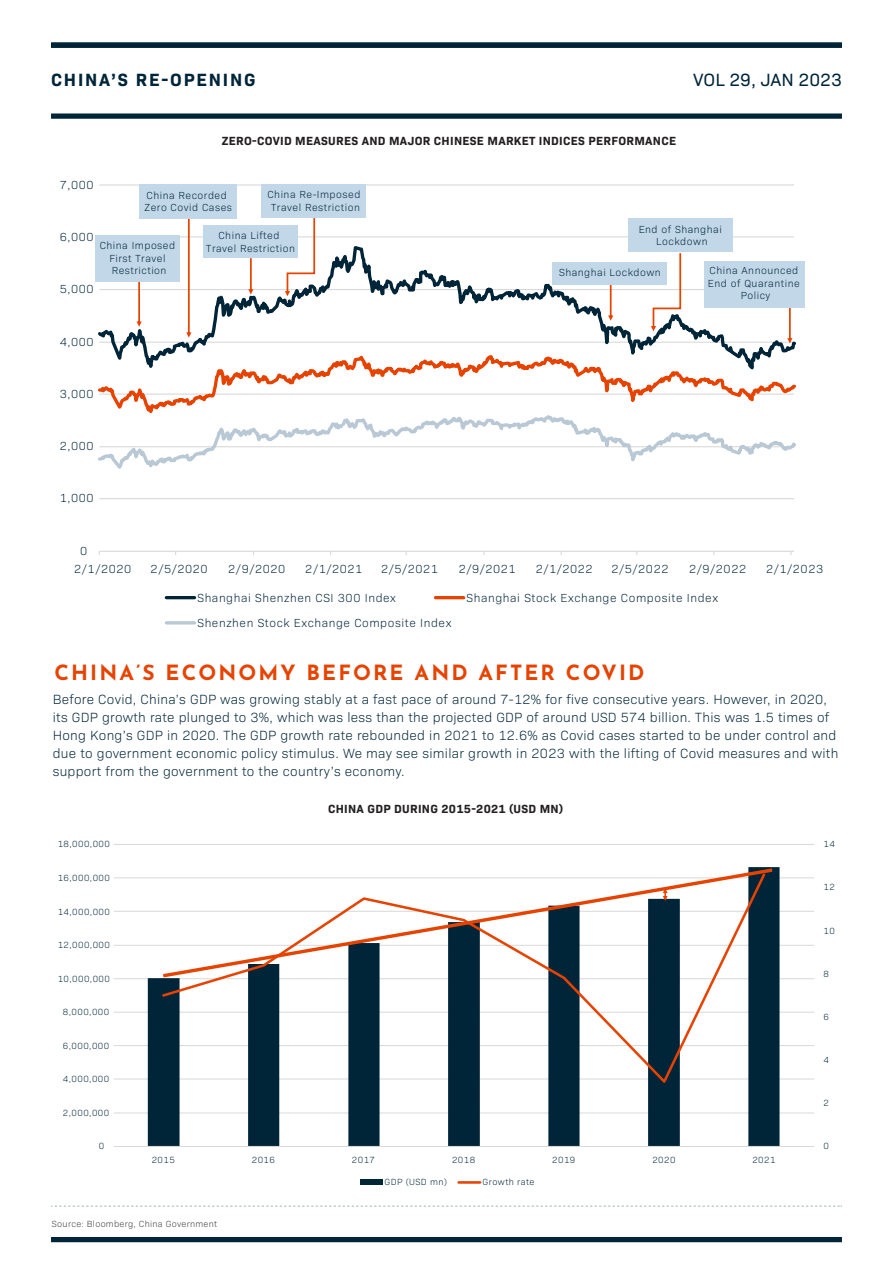
<style>
.page{position:relative;width:893px;height:1263px;background:#fff}
.page>*{position:absolute;margin:0;border:0;box-sizing:border-box;transform-origin:0 0}
.t1{font:700 21px "Josefin Sans";letter-spacing:.1em;color:#e74300}
.t2{font:700 18px "Bio Sans";letter-spacing:.1em;color:#002539}
.t3{font:18px "Bio Sans";color:#002539}
.t4{font:300 13.5px/18px "Bio Sans";letter-spacing:.02em;color:#002539}
.t5{font:700 12px "Bio Sans";letter-spacing:.025em;color:#231f20}
.t6{font:300 11.85px "Bio Sans";letter-spacing:.05em;color:#002539}
.t7{font:300 10.35px/12.5px "Bio Sans";letter-spacing:.05em;color:#002539;text-align:center}
.t8{font:300 9px "Bio Sans";letter-spacing:.05em;color:#002539}
.t9{font:300 9px "Bio Sans";letter-spacing:.03em;color:#3e3e3f}
</style>
<div class="page">
<div style="left:51px;top:1237px;width:791px;height:5px;background:#002539"></div>
<svg style="left:51px;top:1205px;width:791px;height:2px"></svg>
<div style="left:51px;top:113px;width:791px;height:6px;background:#002539"></div>
<div style="left:51px;top:43px;width:791px;height:5px;background:#002539"></div>
<hr style="left:99px;top:498px;width:695px;height:1px;background:#dad9d8">
<hr style="left:99px;top:184px;width:695px;height:2px;background:#dad9d8">
<hr style="left:99px;top:551px;width:695px;height:1px;background:#dad9d8">
<hr style="left:166px;top:596px;width:29px;height:3px;background:#002539">
<hr style="left:435px;top:596px;width:29px;height:3px;background:#e74300">
<hr style="left:166px;top:621px;width:29px;height:3px;background:#b9c8d5">
<svg style="left:98px;top:218px;width:701px;height:251px"></svg>
<div style="left:95px;top:235px;width:85px;height:47px;background:#c2d7e7"></div>
<div style="left:140px;top:184px;width:97px;height:35px;background:#c2d7e7"></div>
<div style="left:203px;top:226px;width:95px;height:32px;background:#c2d7e7"></div>
<div style="left:261px;top:184px;width:105px;height:34px;background:#c2d7e7"></div>
<div style="left:553px;top:262px;width:114px;height:22px;background:#c2d7e7"></div>
<div style="left:628px;top:218px;width:105px;height:34px;background:#c2d7e7"></div>
<div style="left:704px;top:261px;width:101px;height:46px;background:#c2d7e7"></div>
<hr style="left:114px;top:1112px;width:700px;height:1px;background:#dad9d8">
<hr style="left:114px;top:1078px;width:700px;height:1px;background:#dad9d8">
<hr style="left:114px;top:1045px;width:700px;height:1px;background:#dad9d8">
<hr style="left:114px;top:1012px;width:700px;height:1px;background:#dad9d8">
<hr style="left:114px;top:978px;width:700px;height:1px;background:#dad9d8">
<hr style="left:114px;top:945px;width:700px;height:1px;background:#dad9d8">
<hr style="left:114px;top:911px;width:700px;height:1px;background:#dad9d8">
<hr style="left:114px;top:877px;width:700px;height:1px;background:#dad9d8">
<hr style="left:114px;top:844px;width:700px;height:1px;background:#dad9d8">
<svg style="left:148px;top:867px;width:631px;height:279px"></svg>
<hr style="left:114px;top:1146px;width:700px;height:1px;background:#dad9d8">
<svg style="left:160px;top:980px;width:607px;height:106px"></svg>
<div style="left:360px;top:1179px;width:22px;height:6px;background:#002539"></div>
<hr style="left:459px;top:1181px;width:21px;height:3px;background:#e74300">
<svg style="left:159px;top:867px;width:617px;height:113px"></svg>
<svg style="left:663px;top:888px;width:5px;height:13px"></svg>
<p class="t2" style="left:51px;top:65px;width:206px">CHINA’S RE-OPENING</p>
<p class="t3" style="left:693px;top:66px;width:150px">VOL 29, JAN 2023</p>
<p class="t5" style="left:222px;top:131px;width:456px">ZERO-COVID MEASURES AND MAJOR CHINESE MARKET INDICES PERFORMANCE</p>
<p class="t6" style="left:60px;top:176px;width:35px">7,000</p>
<p class="t7" style="left:267px;top:188px;width:94px">China Re-Imposed<br>Travel Restriction</p>
<p class="t7" style="left:145px;top:188px;width:89px;text-align:left">China Recorded<br>Zero Covid Cases</p>
<p class="t7" style="left:206px;top:229px;width:90px">China Lifted<br>Travel Restriction</p>
<p class="t6" style="left:60px;top:229px;width:35px">6,000</p>
<p class="t7" style="left:100px;top:239px;width:77px">China Imposed<br>First Travel<br>Restriction</p>
<p class="t6" style="left:60px;top:281px;width:35px">5,000</p>
<p class="t6" style="left:60px;top:333px;width:35px">4,000</p>
<p class="t6" style="left:60px;top:385px;width:35px">3,000</p>
<p class="t6" style="left:60px;top:438px;width:35px">2,000</p>
<p class="t6" style="left:60px;top:490px;width:35px">1,000</p>
<p class="t6" style="left:80px;top:542px;width:9px">0</p>
<p class="t7" style="left:639px;top:222px;width:85px">End of Shanghai<br>Lockdown</p>
<p class="t7" style="left:708px;top:264px;width:93px">China Announced<br>End of Quarantine<br>Policy</p>
<p class="t7" style="left:559px;top:265px;width:103px">Shanghai Lockdown</p>
<p class="t6" style="left:74px;top:560px;width:59px">2/1/2020</p>
<p class="t6" style="left:151px;top:560px;width:59px">2/5/2020</p>
<p class="t6" style="left:228px;top:560px;width:59px">2/9/2020</p>
<p class="t6" style="left:305px;top:560px;width:59px">2/1/2021</p>
<p class="t6" style="left:381px;top:560px;width:59px">2/5/2021</p>
<p class="t6" style="left:459px;top:560px;width:59px">2/9/2021</p>
<p class="t6" style="left:536px;top:560px;width:59px">2/1/2022</p>
<p class="t6" style="left:611px;top:560px;width:59px">2/5/2022</p>
<p class="t6" style="left:689px;top:560px;width:59px">2/9/2022</p>
<p class="t6" style="left:766px;top:560px;width:59px">2/1/2023</p>
<p class="t6" style="left:197px;top:589px;width:200px">Shanghai Shenzhen CSI 300 Index</p>
<p class="t6" style="left:467px;top:589px;width:253px">Shanghai Stock Exchange Composite Index</p>
<p class="t6" style="left:197px;top:614px;width:255px">Shenzhen Stock Exchange Composite Index</p>
<p class="t1" style="left:54px;top:654px;width:592px">CHINA’S ECONOMY BEFORE AND AFTER COVID</p>
<p class="t4" style="left:53px;top:689px;width:787px">Before Covid, China’s GDP was growing stably at a fast pace of around 7-12% for five consecutive years. However, in 2020, its GDP growth rate plunged to 3%, which was less than the projected GDP of around USD 574 billion. This was 1.5 times of Hong Kong’s GDP in 2020. The GDP growth rate rebounded in 2021 to 12.6% as Covid cases started to be under control and due to government economic policy stimulus. We may see similar growth in 2023 with the lifting of Covid measures and with support from the government to the country’s economy.</p>
<p class="t8" style="left:58px;top:838px;width:54px">18,000,000</p>
<p class="t8" style="left:58px;top:872px;width:54px">16,000,000</p>
<p class="t8" style="left:58px;top:905px;width:54px">14,000,000</p>
<p class="t8" style="left:58px;top:938px;width:54px">12,000,000</p>
<p class="t8" style="left:58px;top:972px;width:54px">10,000,000</p>
<p class="t8" style="left:63px;top:1005px;width:48px">8,000,000</p>
<p class="t8" style="left:63px;top:1039px;width:48px">6,000,000</p>
<p class="t8" style="left:63px;top:1073px;width:48px">4,000,000</p>
<p class="t8" style="left:63px;top:1106px;width:48px">2,000,000</p>
<p class="t8" style="left:99px;top:1140px;width:7px">0</p>
<p class="t5" style="left:328px;top:800px;width:237px">CHINA GDP DURING 2015-2021 (USD MN)</p>
<p class="t8" style="left:152px;top:1153px;width:25px">2015</p>
<p class="t8" style="left:252px;top:1153px;width:25px">2016</p>
<p class="t8" style="left:352px;top:1153px;width:25px">2017</p>
<p class="t8" style="left:452px;top:1153px;width:25px">2018</p>
<p class="t8" style="left:552px;top:1153px;width:25px">2019</p>
<p class="t8" style="left:652px;top:1153px;width:25px">2020</p>
<p class="t8" style="left:752px;top:1153px;width:25px">2021</p>
<p class="t8" style="left:384px;top:1175px;width:64px">GDP (USD mn)</p>
<p class="t8" style="left:483px;top:1175px;width:54px">Growth rate</p>
<p class="t9" style="left:52px;top:1217px;width:167px">Source: Bloomberg, China Government</p>
<p class="t8" style="left:824px;top:838px;width:13px">14</p>
<p class="t8" style="left:824px;top:881px;width:13px">12</p>
<p class="t8" style="left:824px;top:924px;width:13px">10</p>
<p class="t8" style="left:824px;top:967px;width:7px">8</p>
<p class="t8" style="left:824px;top:1010px;width:7px">6</p>
<p class="t8" style="left:824px;top:1053px;width:7px">4</p>
<p class="t8" style="left:824px;top:1096px;width:7px">2</p>
<p class="t8" style="left:824px;top:1140px;width:7px">0</p>
</div>
